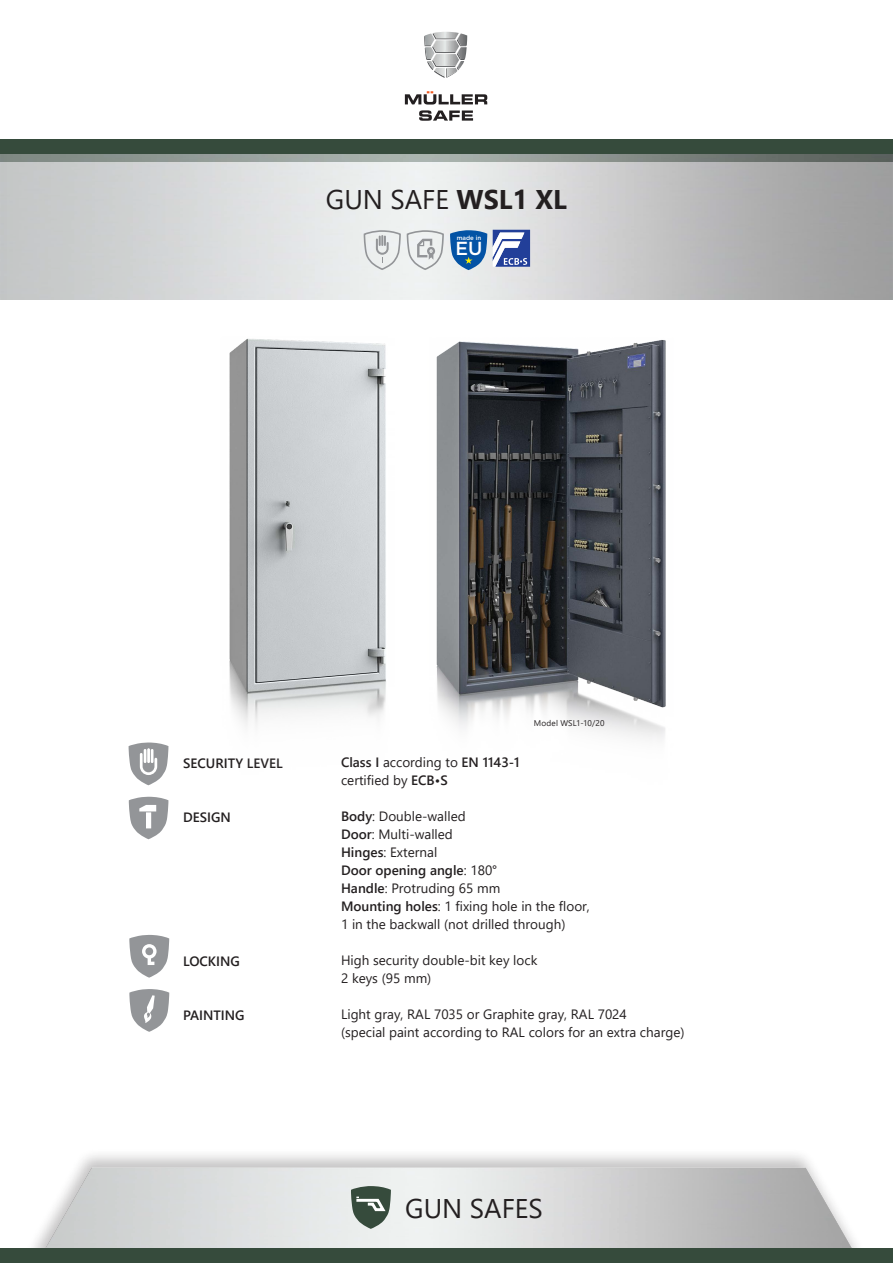
<style>
.page{position:relative;width:893px;height:1263px;background:#fff}
.page>*{position:absolute;margin:0;border:0;box-sizing:border-box;transform-origin:0 0}
.t1{font:27px "Segoe UI";color:#231f20}
.t2{font:500 18.9px "Gotham";color:#fff}
.t3{font:13.5px "Segoe UI";color:#231f20}
.t4{font:600 13.5px "Segoe UI";color:#231f20}
.t5{font:8.25px "Segoe UI";letter-spacing:.02em;color:#231f20}
.t6{font:500 6.15px "Gotham";color:#fff}
.s1{font-weight:700}
.s2{font-weight:400}
.s3{font-weight:600}
</style>
<div class="page">
<div style="left:0;top:140px;width:893px;height:22px;background:#364b3c"></div>
<div style="left:23px;top:1148px;width:844px;height:115px;background:#231f20;opacity:.41"></div>
<img style="left:23px;top:1167px;width:844px;height:81px">
<img style="left:0;top:155px;width:893px;height:144px">
<div style="left:0;top:1248px;width:893px;height:15px;background:#364b3c"></div>
<svg style="left:405px;top:91px;width:82px;height:30px"></svg>
<svg style="left:424px;top:32px;width:43px;height:46px"></svg>
<svg style="left:129px;top:797px;width:39px;height:42px"></svg>
<svg style="left:129px;top:742px;width:39px;height:43px"></svg>
<svg style="left:129px;top:989px;width:40px;height:43px"></svg>
<svg style="left:129px;top:935px;width:40px;height:43px"></svg>
<svg style="left:350px;top:1185px;width:42px;height:45px;background:#7a887e"></svg>
<svg style="left:450px;top:229px;width:37px;height:42px;background:#3f7ab4"></svg>
<svg style="left:363px;top:229px;width:81px;height:42px"></svg>
<svg style="left:493px;top:230px;width:37px;height:37px"></svg>
<img style="left:436px;top:340px;width:230px;height:400px">
<img style="left:229px;top:338px;width:157px;height:388px">
<p class="t1" style="left:326px;top:174px;width:243px">GUN SAFE <span class="s1">WSL1 XL</span></p>
<p class="t6" style="left:457px;top:234px;width:26px">made in</p>
<p class="t2" style="left:455px;top:237px;width:28px">EU</p>
<p class="t4" style="left:183px;top:750px;width:101px">SECURITY LEVEL</p>
<p class="t4" style="left:183px;top:804px;width:49px">DESIGN</p>
<p class="t4" style="left:183px;top:948px;width:58px">LOCKING</p>
<p class="t4" style="left:183px;top:1002px;width:63px">PAINTING</p>
<p class="t5" style="left:534px;top:715px;width:72px">Model WSL1-10/20</p>
<p class="t4" style="left:341px;top:750px;width:180px">Class I <span class="s2">according to</span> EN 1143-1</p>
<p class="t3" style="left:341px;top:768px;width:108px">certified by <span class="s3">ECB•S</span></p>
<p class="t3" style="left:341px;top:804px;width:126px"><span class="s3">Body</span>: Double-walled</p>
<p class="t3" style="left:341px;top:822px;width:113px"><span class="s3">Door</span>: Multi-walled</p>
<p class="t3" style="left:341px;top:840px;width:98px"><span class="s3">Hinges</span>: External</p>
<p class="t4" style="left:341px;top:858px;width:158px">Door opening angle<span class="s2">: 180°</span></p>
<p class="t3" style="left:341px;top:876px;width:161px"><span class="s3">Handle</span>: Protruding 65 mm</p>
<p class="t3" style="left:341px;top:894px;width:250px"><span class="s3">Mounting holes</span>: 1 fixing hole in the floor,</p>
<p class="t3" style="left:341px;top:912px;width:226px">1 in the backwall (not drilled through)</p>
<p class="t3" style="left:341px;top:948px;width:198px">High security double-bit key lock</p>
<p class="t3" style="left:341px;top:966px;width:92px">2 keys (95 mm)</p>
<p class="t3" style="left:341px;top:1002px;width:287px">Light gray, RAL 7035 or Graphite gray, RAL 7024</p>
<p class="t3" style="left:341px;top:1020px;width:345px">(special paint according to RAL colors for an extra charge)</p>
<p class="t1" style="left:405px;top:1182px;width:139px">GUN SAFES</p>
</div>
